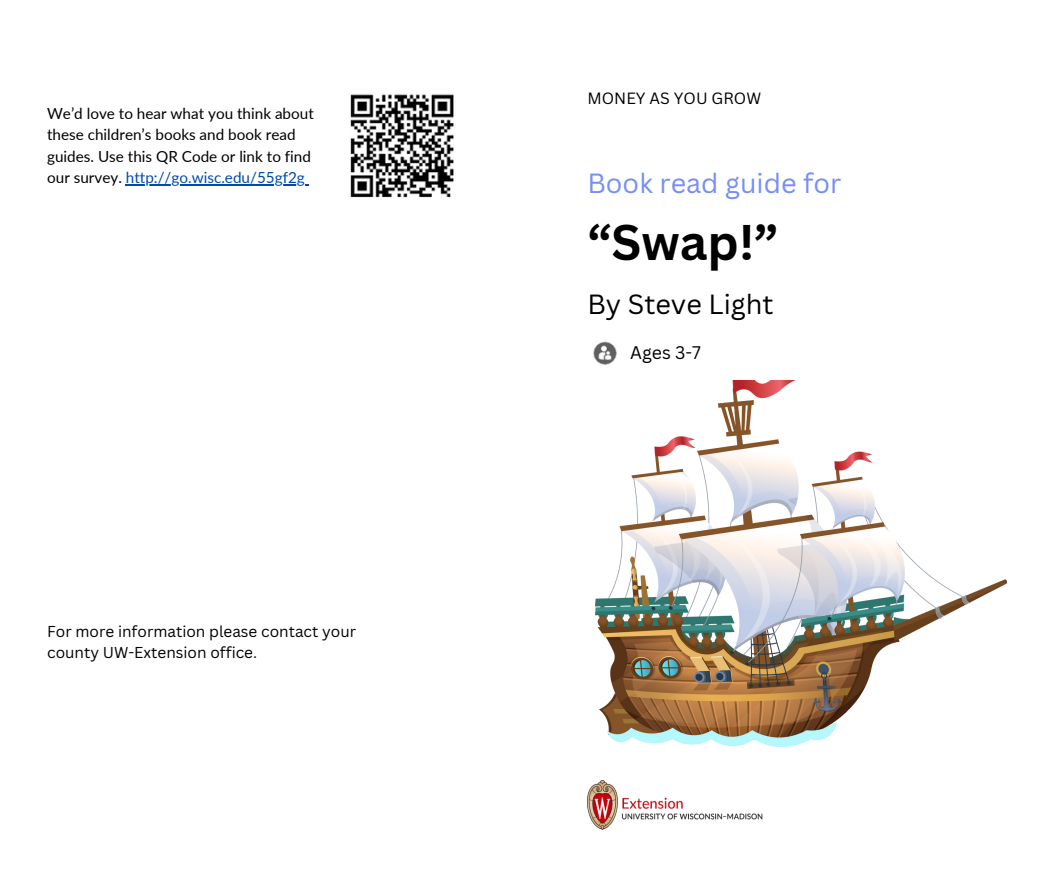
<style>
.page{position:relative;width:1058px;height:887px;background:#fff}
.page>*{position:absolute;margin:0;border:0;box-sizing:border-box;transform-origin:0 0}
.t1{font:700 48.75px "Canva Sans";color:#000}
.t2{font:27px "Canva Sans";color:#768ef8}
.t3{font:27px "Canva Sans";color:#000}
.t4{font:17.7px "Canva Sans";color:#000}
.t5{font:15.9px "Canva Sans";color:#000}
.t6{font:15.3px/21.3px "Lato";color:#000}
.t7{font:15.3px/21.3px "Canva Sans";color:#000}
.s1{color:#004aad}
</style>
<div class="page">
<img style="left:587px;top:780px;width:176px;height:49px">
<img style="left:593px;top:341px;width:24px;height:24px">
<img style="left:350px;top:94px;width:104px;height:104px">
<hr style="left:126px;top:184px;width:179px;height:1px;background:#004aad">
<img style="left:595px;top:381px;width:411px;height:365px">
<p class="t6" style="left:47px;top:102px;width:268px">We’d love to hear what you think about these children’s books and book read guides. Use this QR Code or link to find our survey. <span class="s1">http://go.wisc.edu/55gf2g</span></p>
<p class="t7" style="left:47px;top:620px;width:310px">For more information please contact your county UW-Extension office.</p>
<p class="t5" style="left:587px;top:87px;width:175px">MONEY AS YOU GROW</p>
<p class="t2" style="left:587px;top:164px;width:255px">Book read guide for</p>
<p class="t1" style="left:587px;top:208px;width:192px">“Swap!”</p>
<p class="t3" style="left:587px;top:285px;width:188px">By Steve Light</p>
<p class="t4" style="left:630px;top:339px;width:72px">Ages 3-7</p>
</div>
